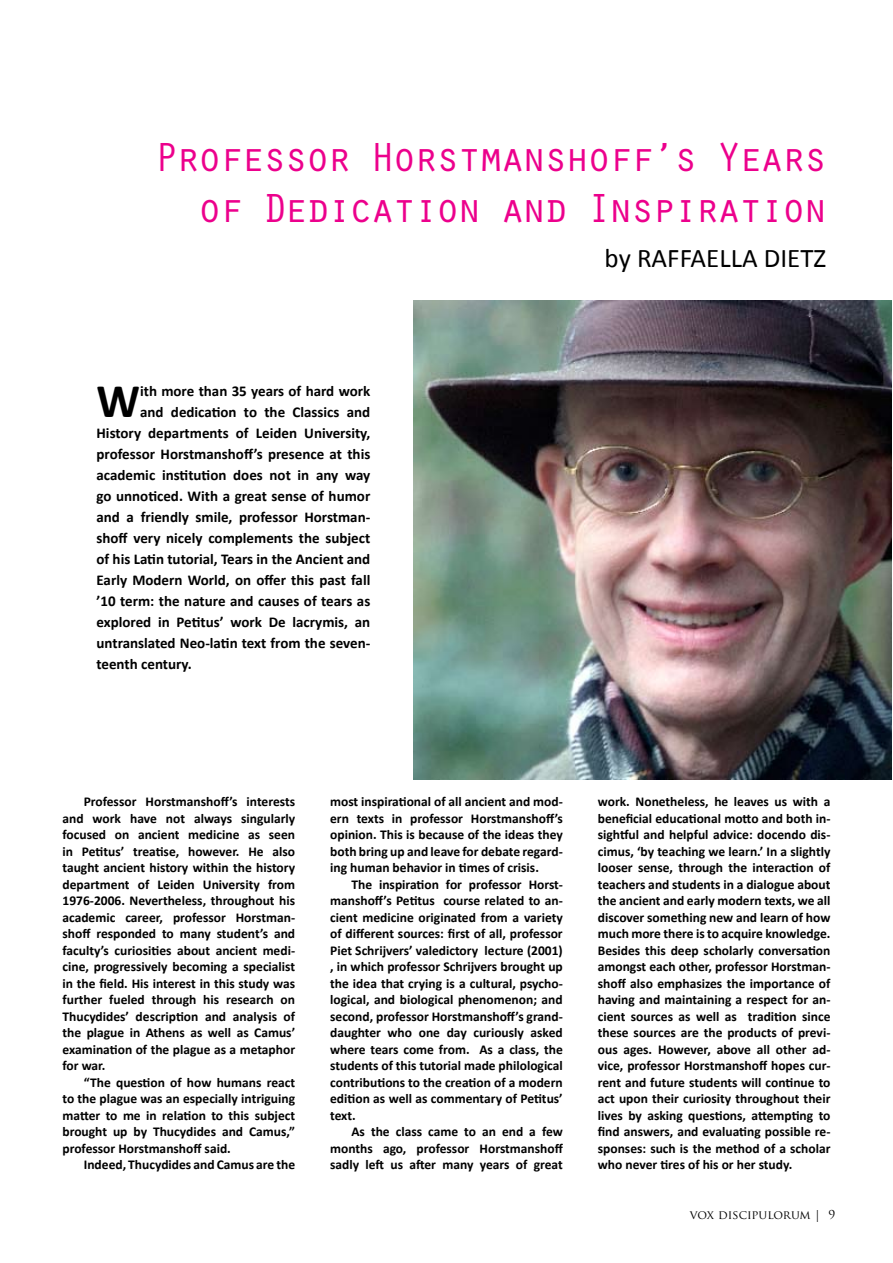
<style>
.page{position:relative;width:893px;height:1263px;background:#fff}
.page>*{position:absolute;margin:0;border:0;box-sizing:border-box;transform-origin:0 0}
.t1{font:700 48.6px "Calibri";color:#000}
.t2{font:42px/50.4px "Orator Std";letter-spacing:-.09em;color:#ec008c;text-align:right}
.t3{font:27px "Calibri";color:#000}
.t4{font:700 15px "Calibri";color:#000}
.t5{font:700 13.5px/16.5px "Calibri";color:#000;text-align:justify}
.t6{font:12px "Trajan Pro";letter-spacing:-.005em;color:#000}
</style>
<div class="page">
<img style="left:413px;top:301px;width:478px;height:478px">
<h2 class="t2" style="left:154px;top:130px;width:676px">Professor Horstmanshoff’s Years of Dedication and Inspiration</h2>
<h3 class="t3" style="left:605px;top:241px;width:223px">by RAFFAELLA DIETZ</h3>
<h1 class="t1" style="left:97px;top:370px;width:45px">W</h1>
<p class="t4" style="left:140px;top:381px;width:232px">ith more than 35 years of hard work</p>
<p class="t4" style="left:140px;top:402px;width:232px">and dedication to the Classics and</p>
<p class="t4" style="left:97px;top:423px;width:275px">History departments of Leiden University,</p>
<p class="t4" style="left:97px;top:444px;width:275px">professor Horstmanshoff’s presence at this</p>
<p class="t4" style="left:97px;top:465px;width:275px">academic institution does not in any way</p>
<p class="t4" style="left:97px;top:486px;width:275px">go unnoticed. With a great sense of humor</p>
<p class="t4" style="left:97px;top:507px;width:275px">and a friendly smile, professor Horstman-</p>
<p class="t4" style="left:97px;top:528px;width:275px">shoff very nicely complements the subject</p>
<p class="t4" style="left:97px;top:549px;width:275px">of his Latin tutorial, Tears in the Ancient and</p>
<p class="t4" style="left:97px;top:570px;width:275px">Early Modern World, on offer this past fall</p>
<p class="t4" style="left:97px;top:591px;width:275px">’10 term: the nature and causes of tears as</p>
<p class="t4" style="left:97px;top:612px;width:275px">explored in Petitus’ work De lacrymis, an</p>
<p class="t4" style="left:97px;top:633px;width:275px">untranslated Neo-latin text from the seven-</p>
<p class="t4" style="left:97px;top:654px;width:97px">teenth century.</p>
<p class="t5" style="left:63px;top:793px;width:234px;text-indent:21px">Professor Horstmanshoff’s interests and work have not always singularly focused on ancient medicine as seen in Petitus’ treatise, however. He also taught ancient history within the history department of Leiden University from 1976-2006. Nevertheless, throughout his academic career, professor Horstman&shy;shoff responded to many student’s and faculty’s curiosities about ancient medi&shy;cine, progressively becoming a specialist in the field. His interest in this study was further fueled through his research on Thucydides’ description and analysis of the plague in Athens as well as Camus’ examination of the plague as a metaphor for war.</p>
<p class="t5" style="left:63px;top:1073px;width:234px;text-indent:21px">“The question of how humans react to the plague was an especially intriguing matter to me in relation to this subject brought up by Thucydides and Camus,” professor Horstmanshoff said.</p>
<p class="t5" style="left:84px;top:1156px;width:213px">Indeed, Thucydides and Camus are the</p>
<p class="t5" style="left:330px;top:793px;width:234px">most inspirational of all ancient and mod&shy;ern texts in professor Horstmanshoff’s opinion. This is because of the ideas they both bring up and leave for debate regard&shy;ing human behavior in times of crisis.</p>
<p class="t5" style="left:330px;top:875px;width:234px;text-indent:21px">The inspiration for professor Horst&shy;manshoff’s Petitus course related to an&shy;cient medicine originated from a variety of different sources: first of all, professor Piet Schrijvers’ valedictory lecture (2001) , in which professor Schrijvers brought up the idea that crying is a cultural, psycho&shy;logical, and biological phenomenon; and second, professor Horstmanshoff’s grand&shy;daughter who one day curiously asked where tears come from. As a class, the students of this tutorial made philological contributions to the creation of a modern edition as well as commentary of Petitus’ text.</p>
<p class="t5" style="left:330px;top:1123px;width:234px;text-indent:21px">As the class came to an end a few months ago, professor Horstmanshoff sadly left us after many years of great</p>
<p class="t5" style="left:598px;top:793px;width:234px">work. Nonetheless, he leaves us with a beneficial educational motto and both in&shy;sightful and helpful advice: docendo dis&shy;cimus, ‘by teaching we learn.’ In a slightly looser sense, through the interaction of teachers and students in a dialogue about the ancient and early modern texts, we all discover something new and learn of how much more there is to acquire knowledge.<br>Besides this deep scholarly conversation amongst each other, professor Horstman&shy;shoff also emphasizes the importance of having and maintaining a respect for an&shy;cient sources as well as tradition since these sources are the products of previ&shy;ous ages. However, above all other ad&shy;vice, professor Horstmanshoff hopes cur&shy;rent and future students will continue to act upon their curiosity throughout their lives by asking questions, attempting to find answers, and evaluating possible re&shy;sponses: such is the method of a scholar who never tires of his or her study.</p>
<p class="t6" style="left:690px;top:1206px;width:147px">VOX DISCIPULORUM | 9</p>
</div>
